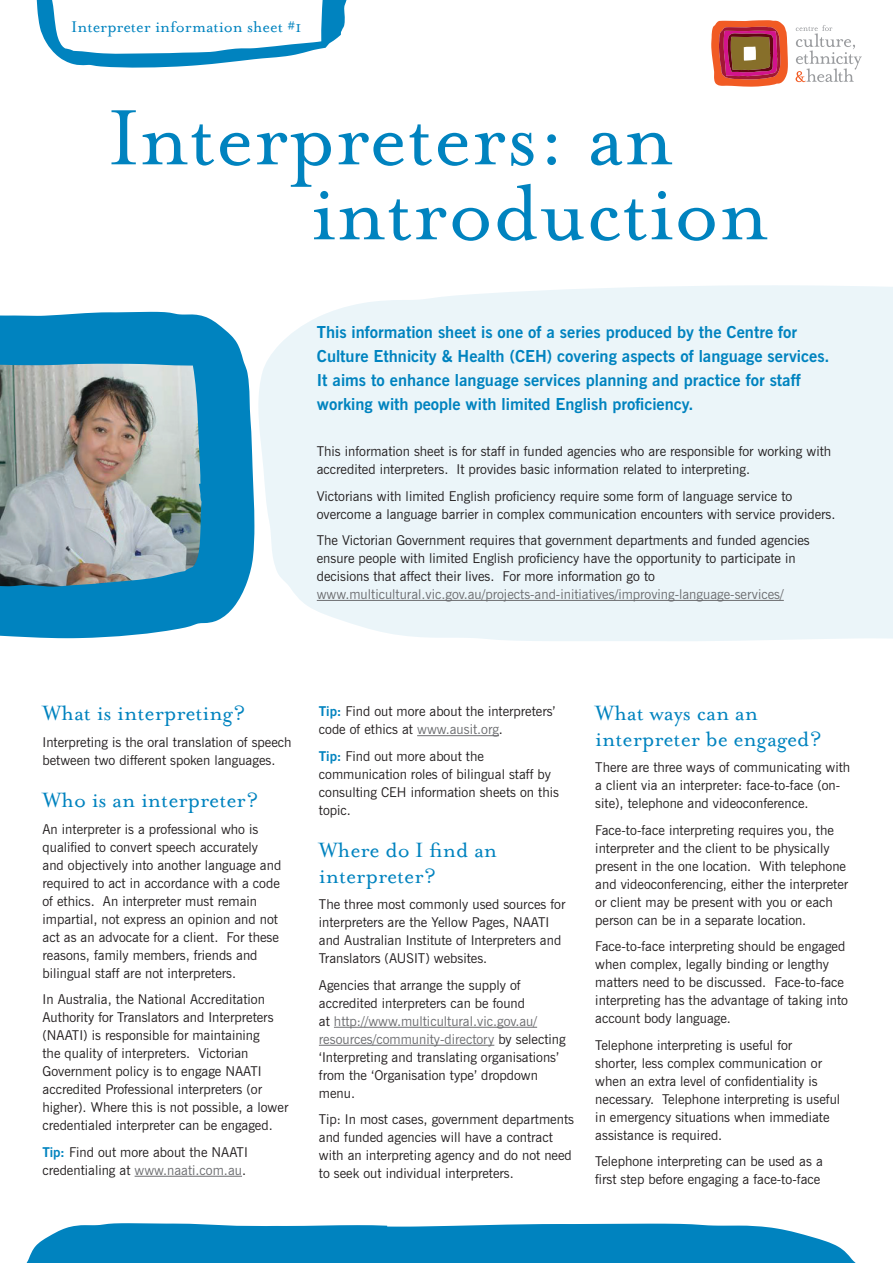
<style>
.page{position:relative;width:893px;height:1263px;background:#fff}
.page>*{position:absolute;margin:0;border:0;box-sizing:border-box;transform-origin:0 0}
.t1{font:90px/75px "Mrs Eaves Roman";color:#0083bf}
.t2{font:24px/25.5px "Mrs Eaves Roman";color:#0083bf}
.t3{font:18px "Mrs Eaves Roman";color:#0083bf}
.t4{font:700 16.5px/24px "News Gothic BT";color:#0083bf}
.t5{font:13.5px/18px "News Gothic BT";color:#231f20}
.t6{font:13.5px "News Gothic BT";color:#6c6d70}
.s1{font-weight:700;color:#0083bf}
.s2{color:#6c6d70}
</style>
<div class="page">
<div style="left:258px;top:285px;width:635px;height:356px;background:#ebf5f9"></div>
<svg style="left:26px;top:1223px;width:830px;height:40px;background:#1a8fc5"></svg>
<svg style="left:0;top:312px;width:254px;height:326px;background:#639cb4"></svg>
<hr style="left:317px;top:600px;width:467px;height:1px;background:#6c6d70">
<svg style="left:36px;top:0;width:311px;height:68px"></svg>
<hr style="left:135px;top:1176px;width:107px;height:1px;background:#6c6d70">
<hr style="left:417px;top:735px;width:82px;height:1px;background:#6c6d70">
<hr style="left:334px;top:1027px;width:203px;height:1px;background:#6c6d70">
<hr style="left:319px;top:1045px;width:175px;height:1px;background:#6c6d70">
<svg style="left:711px;top:20px;width:77px;height:67px;background:#c25c4e"></svg>
<svg style="left:796px;top:25px;width:66px;height:57px"></svg>
<h3 class="t3" style="left:71px;top:17px;width:232px">Interpreter information sheet #1</h3>
<h1 class="t1" style="left:311px;top:101px;width:460px;text-indent:-203px">Interpreters: an introduction</h1>
<p class="t4" style="left:317px;top:320px;width:514px">This information sheet is one of a series produced by the Centre for Culture Ethnicity &amp; Health (CEH) covering aspects of language services.<br>It aims to enhance language services planning and practice for staff working with people with limited English proficiency.</p>
<p class="t5" style="left:317px;top:442px;width:516px">This information sheet is for staff in funded agencies who are responsible for working with accredited interpreters. It provides basic information related to interpreting.</p>
<p class="t5" style="left:317px;top:487px;width:520px">Victorians with limited English proficiency require some form of language service to overcome a language barrier in complex communication encounters with service providers.</p>
<p class="t5" style="left:317px;top:531px;width:494px">The Victorian Government requires that government departments and funded agencies ensure people with limited English proficiency have the opportunity to participate in decisions that affect their lives. For more information go to</p>
<p class="t6" style="left:317px;top:586px;width:468px">www.multicultural.vic.gov.au/projects-and-initiatives/improving-language-services/</p>
<h2 class="t2" style="left:43px;top:701px;width:204px">What is interpreting?</h2>
<p class="t5" style="left:43px;top:733px;width:251px">Interpreting is the oral translation of speech between two different spoken languages.</p>
<h2 class="t2" style="left:43px;top:788px;width:217px">Who is an interpreter?</h2>
<p class="t5" style="left:43px;top:820px;width:240px">An interpreter is a professional who is qualified to convert speech accurately and objectively into another language and required to act in accordance with a code of ethics. An interpreter must remain impartial, not express an opinion and not act as an advocate for a client. For these reasons, family members, friends and bilingual staff are not interpreters.</p>
<p class="t5" style="left:43px;top:990px;width:247px">In Australia, the National Accreditation Authority for Translators and Interpreters (NAATI) is responsible for maintaining<br>the quality of interpreters. Victorian Government policy is to engage NAATI accredited Professional interpreters (or higher). Where this is not possible, a lower credentialed interpreter can be engaged.</p>
<p class="t5" style="left:43px;top:1143px;width:207px"><span class="s1">Tip:</span> Find out more about the NAATI credentialing at <span class="s2">www.naati.com.au</span>.</p>
<p class="t5" style="left:319px;top:702px;width:238px"><span class="s1">Tip:</span> Find out more about the interpreters’ code of ethics at <span class="s2">www.ausit.org</span>.</p>
<p class="t5" style="left:319px;top:747px;width:242px"><span class="s1">Tip:</span> Find out more about the communication roles of bilingual staff by consulting CEH information sheets on this topic.</p>
<h2 class="t2" style="left:319px;top:838px;width:180px">Where do I find an interpreter?</h2>
<p class="t5" style="left:319px;top:895px;width:248px">The three most commonly used sources for interpreters are the Yellow Pages, NAATI and Australian Institute of Interpreters and Translators (AUSIT) websites.</p>
<p class="t5" style="left:319px;top:976px;width:248px">Agencies that arrange the supply of accredited interpreters can be found<br>at <span class="s2">http://www.multicultural.vic.gov.au/ resources/community-directory</span> by selecting ‘Interpreting and translating organisations’ from the ‘Organisation type’ dropdown menu.</p>
<p class="t5" style="left:319px;top:1110px;width:257px">Tip: In most cases, government departments and funded agencies will have a contract with an interpreting agency and do not need to seek out individual interpreters.</p>
<h2 class="t2" style="left:595px;top:701px;width:228px">What ways can an interpreter be engaged?</h2>
<p class="t5" style="left:595px;top:758px;width:256px">There are three ways of communicating with a client via an interpreter: face-to-face (on&shy;site), telephone and videoconference.</p>
<p class="t5" style="left:595px;top:821px;width:254px">Face-to-face interpreting requires you, the interpreter and the client to be physically present in the one location. With telephone and videoconferencing, either the interpreter or client may be present with you or each person can be in a separate location.</p>
<p class="t5" style="left:595px;top:937px;width:254px">Face-to-face interpreting should be engaged when complex, legally binding or lengthy matters need to be discussed. Face-to-face interpreting has the advantage of taking into account body language.</p>
<p class="t5" style="left:595px;top:1036px;width:246px">Telephone interpreting is useful for<br>shorter, less complex communication or when an extra level of confidentiality is necessary. Telephone interpreting is useful in emergency situations when immediate assistance is required.</p>
<p class="t5" style="left:595px;top:1152px;width:229px">Telephone interpreting can be used as a first step before engaging a face-to-face</p>
</div>
